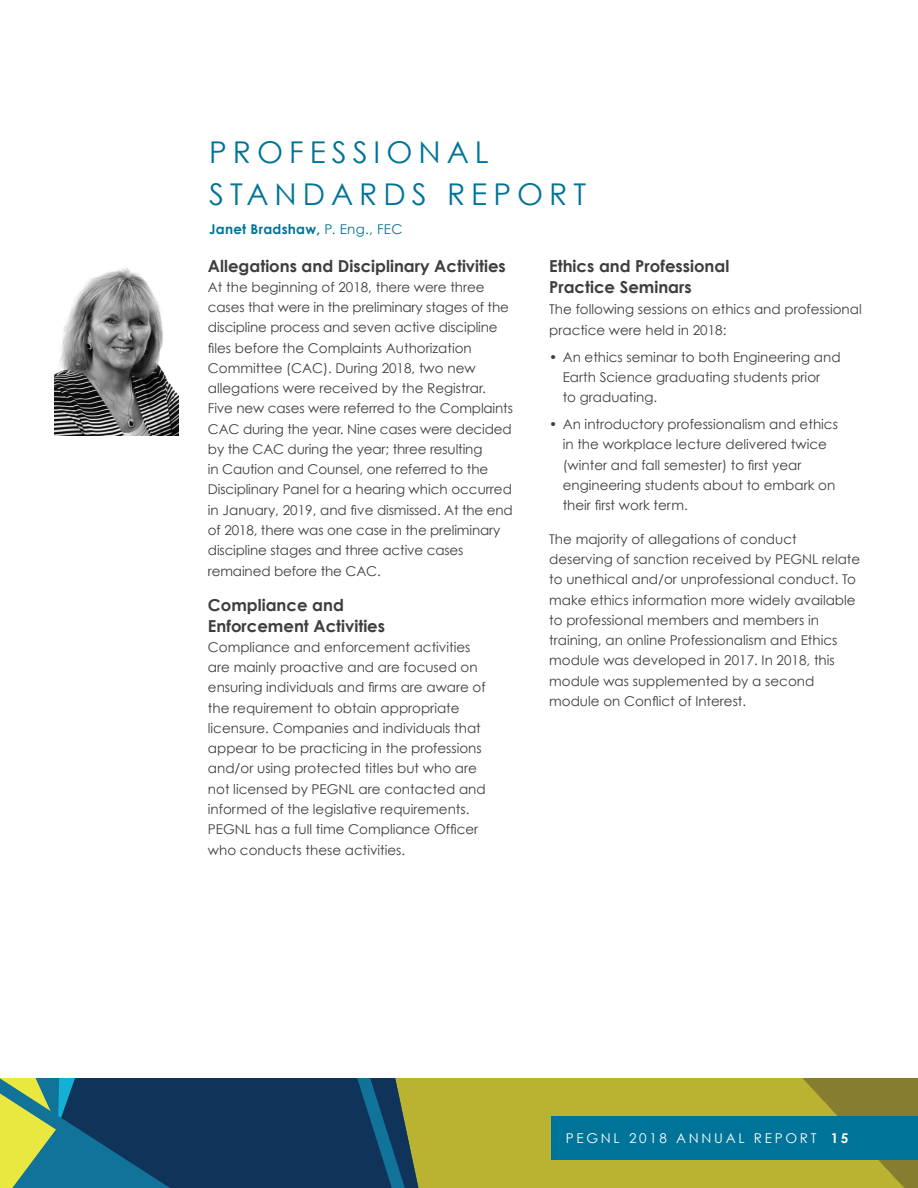
<style>
.page{position:relative;width:918px;height:1188px;background:#fff}
.page>*{position:absolute;margin:0;border:0;box-sizing:border-box;transform-origin:0 0}
.t1{font:30px/42px "Century Gothic";letter-spacing:.2em;color:#007398}
.t2{font:700 16.5px/21px "Century Gothic";color:#3e3e3f}
.t3{font:13.5px/20.2px "Century Gothic";color:#3e3e3f}
.t4{font:700 13.5px "Century Gothic";letter-spacing:.02em;color:#007398}
.t5{font:13.5px "Century Gothic";letter-spacing:.2em;color:#fff}
.s1{font-weight:400}
.s2{font-weight:700}
</style>
<div class="page">
<svg style="left:0;top:1078px;width:338px;height:110px;background:#255163"></svg>
<svg style="left:338px;top:1078px;width:580px;height:110px;background:#989b3a"></svg>
<div style="left:551px;top:1116px;width:367px;height:43px;background:#007398"></div>
<img style="left:55px;top:267px;width:123px;height:168px">
<p class="t1" style="left:209px;top:131px;width:379px">PROFESSIONAL<br>STANDARDS REPORT</p>
<p class="t4" style="left:209px;top:220px;width:195px">Janet Bradshaw, <span class="s1">P. Eng., FEC</span></p>
<p class="t2" style="left:208px;top:255px;width:299px">Allegations and Disciplinary Activities</p>
<p class="t3" style="left:208px;top:277px;width:307px">At the beginning of 2018, there were three cases that were in the preliminary stages of the discipline process and seven active discipline files before the Complaints Authorization Committee (CAC). During 2018, two new allegations were received by the Registrar.<br>Five new cases were referred to the Complaints CAC during the year. Nine cases were decided by the CAC during the year; three resulting<br>in Caution and Counsel, one referred to the Disciplinary Panel for a hearing which occurred in January, 2019, and five dismissed. At the end of 2018, there was one case in the preliminary discipline stages and three active cases remained before the CAC.</p>
<p class="t2" style="left:208px;top:594px;width:179px">Compliance and<br>Enforcement Activities</p>
<p class="t3" style="left:208px;top:637px;width:279px">Compliance and enforcement activities are mainly proactive and are focused on ensuring individuals and firms are aware of the requirement to obtain appropriate licensure. Companies and individuals that appear to be practicing in the professions and/or using protected titles but who are not licensed by PEGNL are contacted and informed of the legislative requirements.<br>PEGNL has a full time Compliance Officer who conducts these activities.</p>
<p class="t2" style="left:549px;top:255px;width:182px">Ethics and Professional<br>Practice Seminars</p>
<p class="t3" style="left:549px;top:298px;width:314px;line-height:21px">The following sessions on ethics and professional practice were held in 2018:</p>
<p class="t3" style="left:563px;top:347px;width:279px;text-indent:-14px">• An ethics seminar to both Engineering and<br>Earth Science graduating students prior<br>to graduating.</p>
<p class="t3" style="left:563px;top:414px;width:277px;text-indent:-14px">• An introductory professionalism and ethics in the workplace lecture delivered twice (winter and fall semester) to first year engineering students about to embark on their first work term.</p>
<p class="t3" style="left:549px;top:529px;width:313px">The majority of allegations of conduct deserving of sanction received by PEGNL relate to unethical and/or unprofessional conduct. To make ethics information more widely available to professional members and members in training, an online Professionalism and Ethics module was developed in 2017. In 2018, this module was supplemented by a second module on Conflict of Interest.</p>
<p class="t5" style="left:566px;top:1130px;width:284px">PEGNL 2018 ANNUAL REPORT <span class="s2">15</span></p>
</div>
